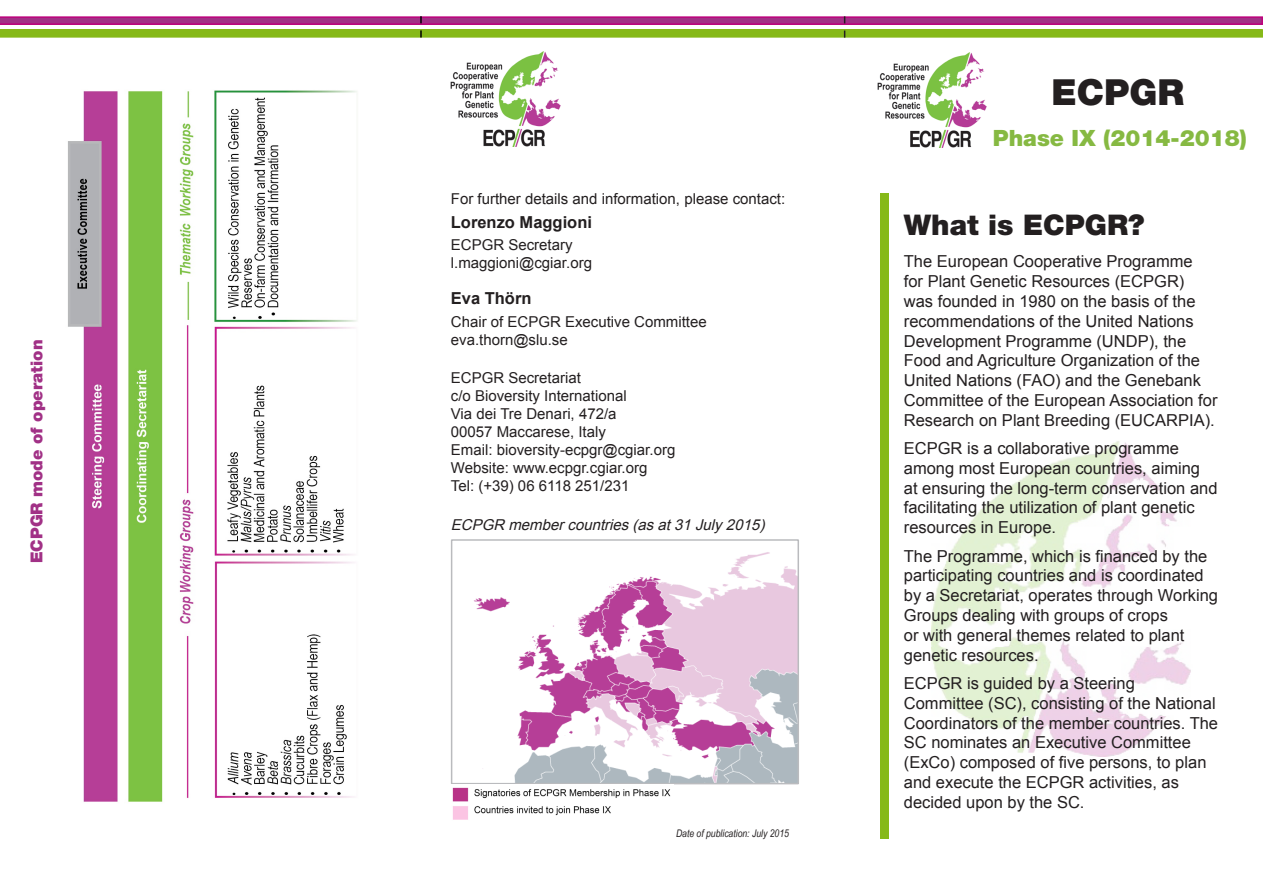
<style>
.page{position:relative;width:1263px;height:893px;background:#fff}
.page>*{position:absolute;margin:0;border:0;box-sizing:border-box;transform-origin:0 0}
.title_ECPGR_Very_big{font:900 36px "Helvetica Neue LT Std";color:#231f20}
.title_black_launchin{font:900 28.5px "Helvetica Neue";color:#231f20}
.title_phase_IX_cover{font:900 22.5px "Helvetica Neue LT Std";color:#86b942}
.text{font:16.5px/19.8px "Arial";color:#231f20}
.text_BOLD{font:700 16.5px "Arial";color:#231f20}
.Title_pink{font:900 16.5px "Helvetica Neue LT Std";color:#a13186}
.backpage_text{font:15px "Arial";color:#231f20}
.backpage_text-2{font:italic 15px "Arial";color:#231f20}
.small_text{font:italic 10.5px "Arial Narrow";color:#231f20}
</style>
<div class="page">
<img style="left:932px;top:441px;width:259px;height:316px">
<img style="left:877px;top:53px;width:110px;height:95px">
<img style="left:68px;top:90px;width:289px;height:712px">
<div style="left:880px;top:194px;width:9px;height:645px;background:#86b918"></div>
<img style="left:473px;top:552px;width:323px;height:229px">
<div style="left:451px;top:539px;width:348px;height:245px;border:2px solid #babbbe"></div>
<img style="left:452px;top:787px;width:219px;height:33px">
<img style="left:451px;top:51px;width:110px;height:95px">
<svg style="left:0;top:16px;width:1263px;height:22px"></svg>
<p class="Title_pink" style="left:27px;top:563px;width:225px;rotate:-90deg">ECPGR mode of operation</p>
<p class="title_ECPGR_Very_big" style="left:1051px;top:71px;width:134px">ECPGR</p>
<p class="title_phase_IX_cover" style="left:993px;top:125px;width:256px">Phase IX (2014-2018)</p>
<p class="backpage_text" style="left:451px;top:189px;width:336px">For further details and information, please contact:</p>
<p class="text_BOLD" style="left:451px;top:211px;width:143px">Lorenzo Maggioni</p>
<p class="backpage_text" style="left:451px;top:235px;width:123px">ECPGR Secretary</p>
<p class="backpage_text" style="left:451px;top:253px;width:143px">l.maggioni@cgiar.org</p>
<p class="text" style="left:904px;top:252px;width:315px">The European Cooperative Programme<br>for Plant Genetic Resources (ECPGR) was founded in 1980 on the basis of the recommendations of the United Nations Development Programme (UNDP), the Food and Agriculture Organization of the United Nations (FAO) and the Genebank Committee of the European Association for Research on Plant Breeding (EUCARPIA).</p>
<p class="text" style="left:904px;top:439px;width:315px">ECPGR is a collaborative programme among most European countries, aiming at ensuring the long-term conservation and facilitating the utilization of plant genetic resources in Europe.</p>
<p class="text" style="left:904px;top:546px;width:316px">The Programme, which is financed by the participating countries and is coordinated by a Secretariat, operates through Working Groups dealing with groups of crops<br>or with general themes related to plant genetic resources.</p>
<p class="text" style="left:904px;top:673px;width:316px">ECPGR is guided by a Steering Committee (SC), consisting of the National Coordinators of the member countries. The SC nominates an Executive Committee (ExCo) composed of five persons, to plan and execute the ECPGR activities, as decided upon by the SC.</p>
<p class="title_black_launchin" style="left:904px;top:207px;width:242px">What is ECPGR?</p>
<p class="text_BOLD" style="left:451px;top:288px;width:82px">Eva Thörn</p>
<p class="backpage_text" style="left:451px;top:311px;width:257px">Chair of ECPGR Executive Committee</p>
<p class="backpage_text" style="left:451px;top:329px;width:118px">eva.thorn@slu.se</p>
<p class="backpage_text" style="left:451px;top:368px;width:132px">ECPGR Secretariat</p>
<p class="backpage_text" style="left:451px;top:386px;width:177px">c/o Bioversity International</p>
<p class="backpage_text" style="left:451px;top:404px;width:167px">Via dei Tre Denari, 472/a</p>
<p class="backpage_text" style="left:451px;top:422px;width:157px">00057 Maccarese, Italy</p>
<p class="backpage_text" style="left:451px;top:440px;width:226px">Email: bioversity-ecpgr@cgiar.org</p>
<p class="backpage_text" style="left:451px;top:458px;width:198px">Website: www.ecpgr.cgiar.org</p>
<p class="backpage_text" style="left:451px;top:476px;width:180px">Tel: (+39) 06 6118 251/231</p>
<p class="backpage_text-2" style="left:451px;top:515px;width:320px">ECPGR membercountries(asat31July2015)</p>
<p class="small_text" style="left:676px;top:826px;width:114px">Date of publication: July 2015</p>
</div>
